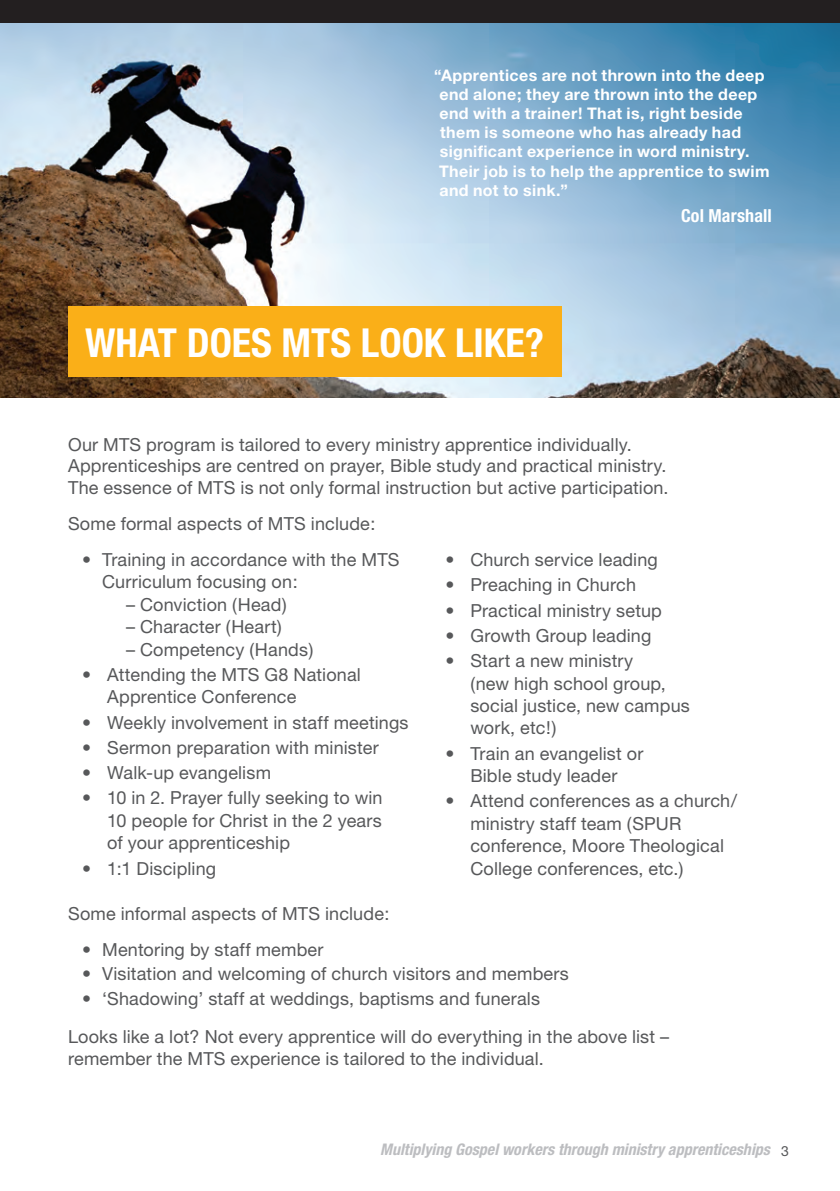
<style>
.page{position:relative;width:840px;height:1191px;background:#fff}
.page>*{position:absolute;margin:0;border:0;box-sizing:border-box;transform-origin:0 0}
.t1{font:700 condensed 40px "Helvetica Neue";color:#fff}
._2b__Body_Copy_Bulle{font:18px/22.4px "Helvetica Neue";letter-spacing:.01em;color:#57585a}
._2a__Body_Copy_Grey{font:18px/21.6px "Helvetica Neue";letter-spacing:.01em;color:#57585a}
._2a__Body_Copy_Grey-2{font:700 condensed 18px "Helvetica Neue";letter-spacing:.01em;color:#fff}
._2a__Body_Copy_Grey-3{font:700 16px/19.2px "Helvetica Neue";letter-spacing:.025em;color:#fff}
.t2{font:italic 700 condensed 16px "Helvetica Neue";color:#bcbdc0}
.s1{font-weight:400;font-style:normal;font-stretch:normal;font-size:14px;color:#57585a}
</style>
<div class="page">
<img style="left:0;top:23px;width:839px;height:374px">
<div style="left:68px;top:306px;width:493px;height:71px;background:#faaf18"></div>
<div style="left:0;top:0;width:839px;height:23px;background:#231f20"></div>
<p class="_2a__Body_Copy_Grey-3" style="left:439px;top:65px;width:332px;text-indent:-5px">“Apprentices are not thrown into the deep end alone; they are thrown into the deep end with a trainer! That is, right beside them is someone who has already had significant experience in word ministry.<br>Their job is to help the apprentice to swim and not to sink.”</p>
<p class="_2a__Body_Copy_Grey-2" style="left:680px;top:204px;width:92px">Col Marshall</p>
<h1 class="t1" style="left:85px;top:319px;width:460px">WHAT DOES MTS LOOK LIKE?</h1>
<p class="_2a__Body_Copy_Grey" style="left:68px;top:433px;width:601px">Our MTS program is tailored to every ministry apprentice individually.<br>Apprenticeships are centred on prayer, Bible study and practical ministry.<br>The essence of MTS is not only formal instruction but active participation.</p>
<p class="_2a__Body_Copy_Grey" style="left:68px;top:512px;width:308px">Some formal aspects of MTS include:</p>
<p class="_2b__Body_Copy_Bulle" style="left:102px;top:548px;width:299px;text-indent:-20px">• Training in accordance with the MTS<br>Curriculum focusing on:</p>
<p class="_2b__Body_Copy_Bulle" style="left:126px;top:593px;width:162px">– Conviction (Head)</p>
<p class="_2b__Body_Copy_Bulle" style="left:126px;top:615px;width:157px">– Character (Heart)</p>
<p class="_2b__Body_Copy_Bulle" style="left:126px;top:638px;width:189px">– Competency (Hands)</p>
<p class="_2b__Body_Copy_Bulle" style="left:107px;top:663px;width:255px;text-indent:-25px">• Attending the MTS G8 National<br>Apprentice Conference</p>
<p class="_2b__Body_Copy_Bulle" style="left:82px;top:711px;width:327px">• Weekly involvement in staff meetings</p>
<p class="_2b__Body_Copy_Bulle" style="left:82px;top:736px;width:298px">• Sermon preparation with minister</p>
<p class="_2b__Body_Copy_Bulle" style="left:82px;top:761px;width:190px">• Walk-up evangelism</p>
<p class="_2b__Body_Copy_Bulle" style="left:107px;top:786px;width:277px;text-align:justify;text-indent:-25px">• 10 in 2. Prayer fully seeking to win 10 people for Christ in the 2 years of your apprenticeship</p>
<p class="_2b__Body_Copy_Bulle" style="left:82px;top:856px;width:135px">• 1:1 Discipling</p>
<p class="_2b__Body_Copy_Bulle" style="left:445px;top:548px;width:214px">• Church service leading</p>
<p class="_2b__Body_Copy_Bulle" style="left:445px;top:573px;width:192px">• Preaching in Church</p>
<p class="_2b__Body_Copy_Bulle" style="left:445px;top:599px;width:218px">• Practical ministry setup</p>
<p class="_2b__Body_Copy_Bulle" style="left:445px;top:624px;width:207px">• Growth Group leading</p>
<p class="_2b__Body_Copy_Bulle" style="left:470px;top:649px;width:221px;text-indent:-25px">• Start a new ministry<br>(new high school group, social justice, new campus work, etc!)</p>
<p class="_2b__Body_Copy_Bulle" style="left:445px;top:741px;width:199px;text-align:center">• Train an evangelist or<br>Bible study leader</p>
<p class="_2b__Body_Copy_Bulle" style="left:470px;top:789px;width:268px;text-indent:-25px">• Attend conferences as a church/ ministry staff team (SPUR conference, Moore Theological<br>College conferences, etc.)</p>
<p class="_2a__Body_Copy_Grey" style="left:68px;top:902px;width:323px">Some informal aspects of MTS include:</p>
<p class="_2b__Body_Copy_Bulle" style="left:82px;top:938px;width:243px">• Mentoring by staff member</p>
<p class="_2b__Body_Copy_Bulle" style="left:82px;top:962px;width:488px">• Visitation and welcoming of church visitors and members</p>
<p class="_2b__Body_Copy_Bulle" style="left:82px;top:987px;width:459px">• ‘Shadowing’ staff at weddings, baptisms and funerals</p>
<p class="_2a__Body_Copy_Grey" style="left:68px;top:1026px;width:602px">Looks like a lot? Not every apprentice will do everything in the above list – remember the MTS experience is tailored to the individual.</p>
<p class="t2" style="left:380px;top:1139px;width:410px">Multiplying Gospel workers through ministry apprenticeships <span class="s1">3</span></p>
</div>
